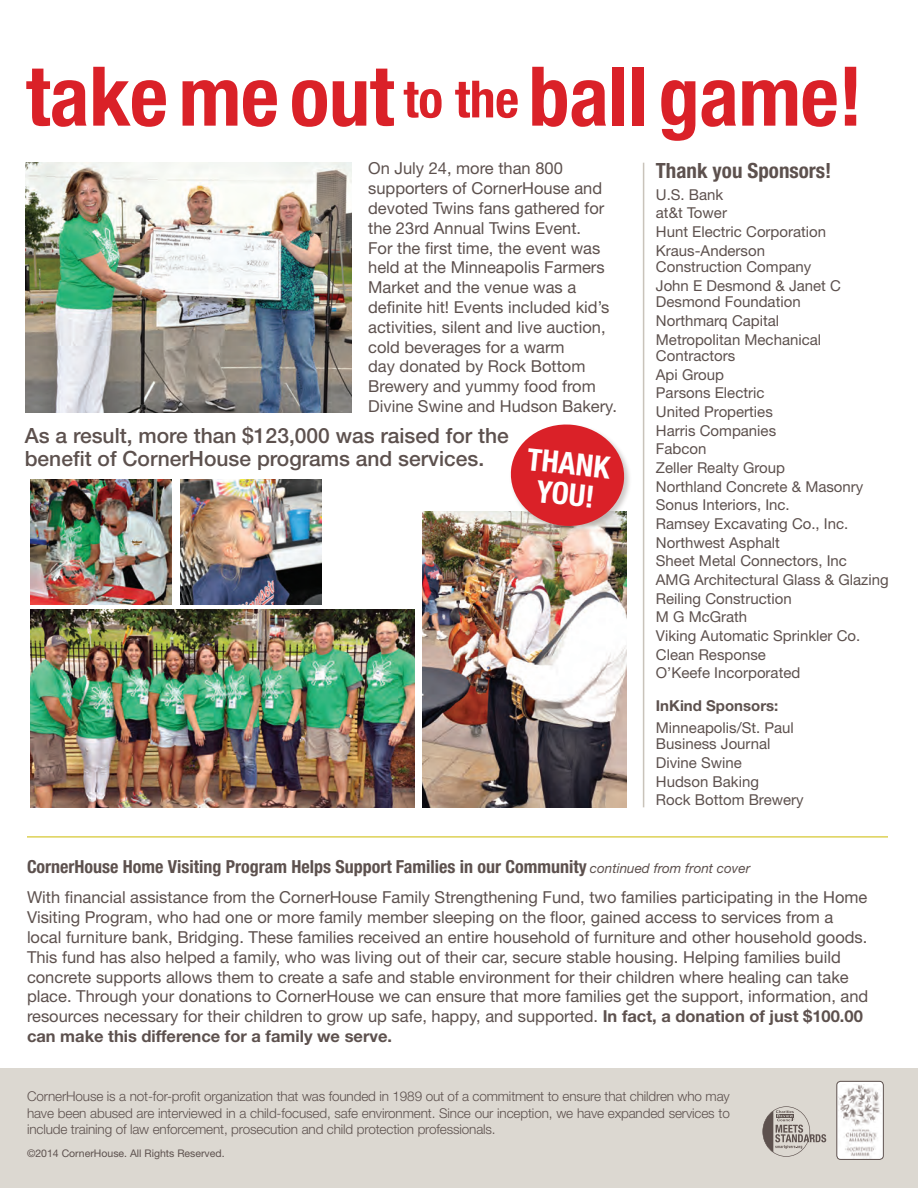
<style>
.page{position:relative;width:918px;height:1188px;background:#fff}
.page>*{position:absolute;margin:0;border:0;box-sizing:border-box;transform-origin:0 0}
.t1{font:700 condensed 82.5px "Helvetica Neue LT Std";letter-spacing:-.005em;color:#da2128}
.t2{font:700 condensed 30.75px/30.8px "Helvetica Neue LT Std";color:#fff;text-align:center}
.t3{font:500 21px/22.5px "Helvetica Neue LT Std";color:#5d514e}
.t4{font:700 condensed 21px "Helvetica Neue LT Std";color:#5d514e}
.t5{font:700 condensed 18px "Helvetica Neue LT Std";color:#5d514e}
.t6{font:16.5px/19.8px "Helvetica Neue LT Std";color:#5d514e}
.t7{font:15px/16.5px "Helvetica Neue LT Std";color:#5d514e}
.t8{font:700 15px "Helvetica Neue LT Std";color:#5d514e}
.t9{font:300 13.5px/16.2px "Helvetica Neue LT Std";letter-spacing:-.01em;color:#5d514e;text-align:justify}
.t10{font:10.5px "Helvetica Neue LT Std";color:#5d514e}
.s1{font-size:51.45px}
.s2{font-weight:400;font-style:italic;font-stretch:normal;font-size:13.5px}
.s3{font-weight:700}
</style>
<div class="page">
<div style="left:0;top:1068px;width:918px;height:120px;background:#dcd8d1"></div>
<div style="left:837px;top:1081px;width:46px;height:78px;background:#fff;border-radius:4px"></div>
<img style="left:839px;top:1084px;width:42px;height:74px">
<div style="left:837px;top:1081px;width:47px;height:79px;border:1px solid #5d514e;border-radius:4px"></div>
<svg style="left:762px;top:1106px;width:64px;height:51px"></svg>
<hr style="left:27px;top:836px;width:861px;height:2px;background:#ddd155">
<hr style="left:643px;top:163px;width:1px;height:644px;background:#c9c3ba">
<img style="left:26px;top:163px;width:326px;height:250px">
<img style="left:422px;top:512px;width:204px;height:295px">
<img style="left:31px;top:610px;width:384px;height:197px">
<img style="left:180px;top:480px;width:141px;height:125px">
<img style="left:31px;top:480px;width:141px;height:125px">
<div style="left:510px;top:423px;width:122px;height:111px;background:#5d514e;opacity:.3"></div>
<svg style="left:508px;top:423px;width:119px;height:106px"></svg>
<p class="t1" style="left:26px;top:46px;width:838px">take me out <span class="s1">to the</span> ball game!</p>
<p class="t6" style="left:368px;top:158px;width:250px">On July 24, more than 800 supporters of CornerHouse and devoted Twins fans gathered for the 23rd Annual Twins Event.<br>For the first time, the event was held at the Minneapolis Farmers<br>Market and the venue was a definite hit! Events included kid’s activities, silent and live auction, cold beverages for a warm<br>day donated by Rock Bottom<br>Brewery and yummy food from<br>Divine Swine and Hudson Bakery.</p>
<p class="t3" style="left:25px;top:424px;width:486px">As a result, more than $123,000 was raised for the benefit of CornerHouse programs and services.</p>
<p class="t2" style="left:529px;top:443px;width:85px;rotate:6deg">THANK<br>YOU!</p>
<p class="t4" style="left:656px;top:157px;width:177px">Thank you Sponsors!</p>
<p class="t7" style="left:656px;top:186px;width:69px">U.S. Bank</p>
<p class="t7" style="left:656px;top:204px;width:73px">at&amp;t Tower</p>
<p class="t7" style="left:656px;top:223px;width:172px">Hunt Electric Corporation</p>
<p class="t7" style="left:656px;top:242px;width:157px">Kraus-Anderson<br>Construction Company</p>
<p class="t7" style="left:656px;top:277px;width:187px">John E Desmond &amp; Janet C<br>Desmond Foundation</p>
<p class="t7" style="left:656px;top:312px;width:125px">Northmarq Capital</p>
<p class="t7" style="left:656px;top:331px;width:167px">Metropolitan Mechanical<br>Contractors</p>
<p class="t7" style="left:656px;top:366px;width:70px">Api Group</p>
<p class="t7" style="left:656px;top:385px;width:110px">Parsons Electric</p>
<p class="t7" style="left:656px;top:403px;width:118px">United Properties</p>
<p class="t7" style="left:656px;top:422px;width:122px">Harris Companies</p>
<p class="t7" style="left:656px;top:441px;width:52px">Fabcon</p>
<p class="t7" style="left:656px;top:459px;width:131px">Zeller Realty Group</p>
<p class="t7" style="left:656px;top:478px;width:209px">Northland Concrete &amp; Masonry</p>
<p class="t7" style="left:656px;top:497px;width:135px">Sonus Interiors, Inc.</p>
<p class="t7" style="left:656px;top:515px;width:194px">Ramsey Excavating Co., Inc.</p>
<p class="t7" style="left:656px;top:534px;width:125px">Northwest Asphalt</p>
<p class="t7" style="left:656px;top:553px;width:193px">Sheet Metal Connectors, Inc</p>
<p class="t7" style="left:656px;top:571px;width:234px">AMG Architectural Glass &amp; Glazing</p>
<p class="t7" style="left:656px;top:590px;width:137px">Reiling Construction</p>
<p class="t7" style="left:656px;top:608px;width:93px">M G McGrath</p>
<p class="t7" style="left:656px;top:627px;width:206px">Viking Automatic Sprinkler Co.</p>
<p class="t7" style="left:656px;top:646px;width:112px">Clean Response</p>
<p class="t7" style="left:656px;top:664px;width:146px">O’Keefe Incorporated</p>
<p class="t8" style="left:656px;top:696px;width:124px">InKind Sponsors:</p>
<p class="t7" style="left:656px;top:719px;width:140px">Minneapolis/St. Paul<br>Business Journal</p>
<p class="t7" style="left:656px;top:754px;width:88px">Divine Swine</p>
<p class="t7" style="left:656px;top:773px;width:105px">Hudson Baking</p>
<p class="t7" style="left:656px;top:792px;width:149px">Rock Bottom Brewery</p>
<p class="t5" style="left:27px;top:856px;width:725px">CornerHouse Home Visiting Program Helps Support Families in our Community <span class="s2">continued from front cover</span></p>
<p class="t6" style="left:27px;top:888px;width:843px">With financial assistance from the CornerHouse Family Strengthening Fund, two families participating in the Home Visiting Program, who had one or more family member sleeping on the floor, gained access to services from a local furniture bank, Bridging. These families received an entire household of furniture and other household goods.<br>This fund has also helped a family, who was living out of their car, secure stable housing. Helping families build concrete supports allows them to create a safe and stable environment for their children where healing can take place. Through your donations to CornerHouse we can ensure that more families get the support, information, and resources necessary for their children to grow up safe, happy, and supported. <span class="s3">In fact, a donation of just $100.00 can make this difference for a family we serve.</span></p>
<p class="t9" style="left:27px;top:1088px;width:704px">CornerHouse is a not-for-profit organization that was founded in 1989 out of a commitment to ensure that children who may have been abused are interviewed in a child-focused, safe environment. Since our inception, we have expanded services to include training of law enforcement, prosecution and child protection professionals.</p>
<p class="t10" style="left:27px;top:1147px;width:199px">©2014 CornerHouse. All Rights Reserved.</p>
</div>
